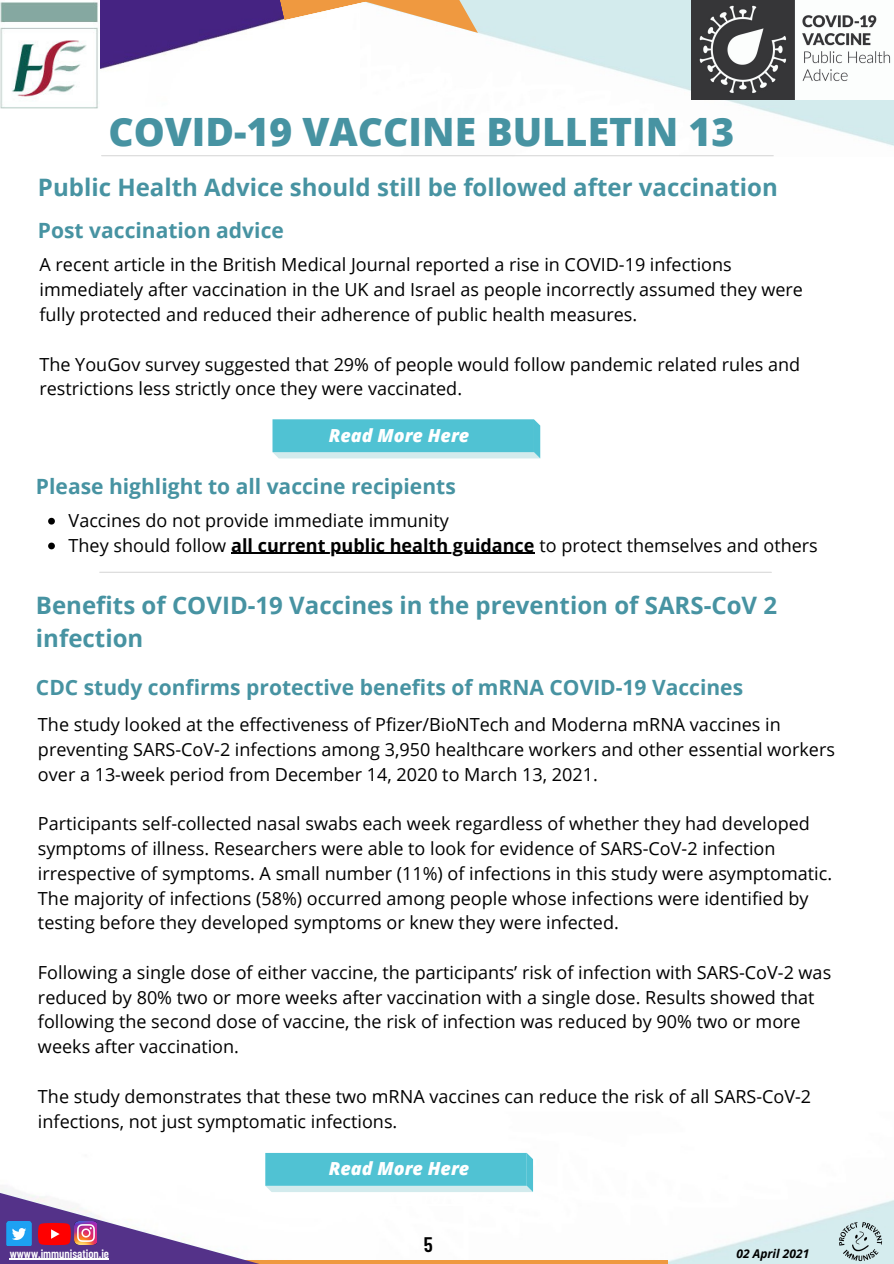
<style>
.page{position:relative;width:894px;height:1264px;background:#fff}
.page>*{position:absolute;margin:0;border:0;box-sizing:border-box;transform-origin:0 0}
.t1{font:800 39px "Open Sans";color:#4793a2}
.t2{font:700 24px/32.7px "Open Sans";color:#4793a2}
.t3{font:700 21px "Open Sans";color:#4793a2}
.t4{font:600 21px "Barlow Condensed";color:#000}
.t5{font:18px/24.8px "Open Sans";color:#000}
.t6{font:italic 800 18px "Open Sans";color:#fff}
.t7{font:600 12px "Barlow Condensed";color:#fff}
.t8{font:italic 700 12px "Open Sans";color:#000}
.s1{font-weight:700}
</style>
<div class="page">
<img style="left:359px;top:0;width:534px;height:157px">
<img style="left:0;top:1165px;width:893px;height:98px">
<img style="left:690px;top:0;width:203px;height:99px">
<img style="left:100px;top:0;width:259px;height:157px">
<hr style="left:102px;top:155px;width:671px;height:1px;background:#d9d9d9">
<img style="left:0;top:2px;width:98px;height:107px">
<svg style="left:359px;top:1259px;width:308px;height:4px"></svg>
<img style="left:0;top:1192px;width:359px;height:71px">
<svg style="left:38px;top:1222px;width:33px;height:23px"></svg>
<img style="left:74px;top:1221px;width:23px;height:23px">
<img style="left:838px;top:1221px;width:44px;height:40px">
<svg style="left:241px;top:0;width:237px;height:34px"></svg>
<img style="left:3px;top:1221px;width:32px;height:24px">
<hr style="left:10px;top:1258px;width:99px;height:1px;background:#fff">
<hr style="left:359px;top:1204px;width:152px;height:1px;background:#fff">
<svg style="left:48px;top:518px;width:7px;height:6px"></svg>
<svg style="left:48px;top:542px;width:7px;height:7px"></svg>
<hr style="left:231px;top:552px;width:303px;height:2px;background:#000">
<hr style="left:100px;top:571px;width:671px;height:2px;background:#d9d9d9">
<svg style="left:272px;top:419px;width:268px;height:39px;background:#65c8d7"></svg>
<svg style="left:265px;top:1152px;width:268px;height:40px;background:#68cad8"></svg>
<p class="t1" style="left:108px;top:104px;width:627px">COVID-19 VACCINE BULLETIN 13</p>
<p class="t2" style="left:38px;top:171px;width:741px">Public Health Advice should still be followed after vaccination</p>
<p class="t3" style="left:38px;top:216px;width:247px">Post vaccination advice</p>
<p class="t5" style="left:39px;top:252px;width:764px">A recent article in the British Medical Journal reported a rise in COVID-19 infections immediately after vaccination in the UK and Israel as people incorrectly assumed they were fully protected and reduced their adherence of public health measures.</p>
<p class="t5" style="left:39px;top:351px;width:762px">The YouGov survey suggested that 29% of people would follow pandemic related rules and restrictions less strictly once they were vaccinated.</p>
<p class="t6" style="left:329px;top:422px;width:142px">Read More Here</p>
<p class="t3" style="left:36px;top:471px;width:421px">Please highlight to all vaccine recipients</p>
<p class="t5" style="left:69px;top:507px;width:381px">Vaccines do not provide immediate immunity</p>
<p class="t5" style="left:69px;top:532px;width:750px">They should follow <span class="s1">all current public health guidance</span> to protect themselves and others</p>
<p class="t2" style="left:36px;top:588px;width:742px">Benefits of COVID-19 Vaccines in the prevention of SARS-CoV 2 infection</p>
<p class="t3" style="left:36px;top:672px;width:708px">CDC study confirms protective benefits of mRNA COVID-19 Vaccines</p>
<p class="t5" style="left:38px;top:711px;width:798px">The study looked at the effectiveness of Pfizer/BioNTech and Moderna mRNA vaccines in preventing SARS-CoV-2 infections among 3,950 healthcare workers and other essential workers over a 13-week period from December 14, 2020 to March 13, 2021.</p>
<p class="t5" style="left:38px;top:810px;width:795px">Participants self-collected nasal swabs each week regardless of whether they had developed symptoms of illness. Researchers were able to look for evidence of SARS-CoV-2 infection irrespective of symptoms. A small number (11%) of infections in this study were asymptomatic.<br>The majority of infections (58%) occurred among people whose infections were identified by testing before they developed symptoms or knew they were infected.</p>
<p class="t5" style="left:38px;top:959px;width:794px">Following a single dose of either vaccine, the participants’ risk of infection with SARS-CoV-2 was reduced by 80% two or more weeks after vaccination with a single dose. Results showed that following the second dose of vaccine, the risk of infection was reduced by 90% two or more weeks after vaccination.</p>
<p class="t5" style="left:38px;top:1083px;width:774px">The study demonstrates that these two mRNA vaccines can reduce the risk of all SARS-CoV-2 infections, not just symptomatic infections.</p>
<p class="t6" style="left:329px;top:1155px;width:142px">Read More Here</p>
<p class="t7" style="left:10px;top:1245px;width:101px">wwww.immunisation.ie</p>
<p class="t4" style="left:423px;top:1230px;width:10px">5</p>
<p class="t8" style="left:736px;top:1245px;width:74px">02 April 2021</p>
</div>
